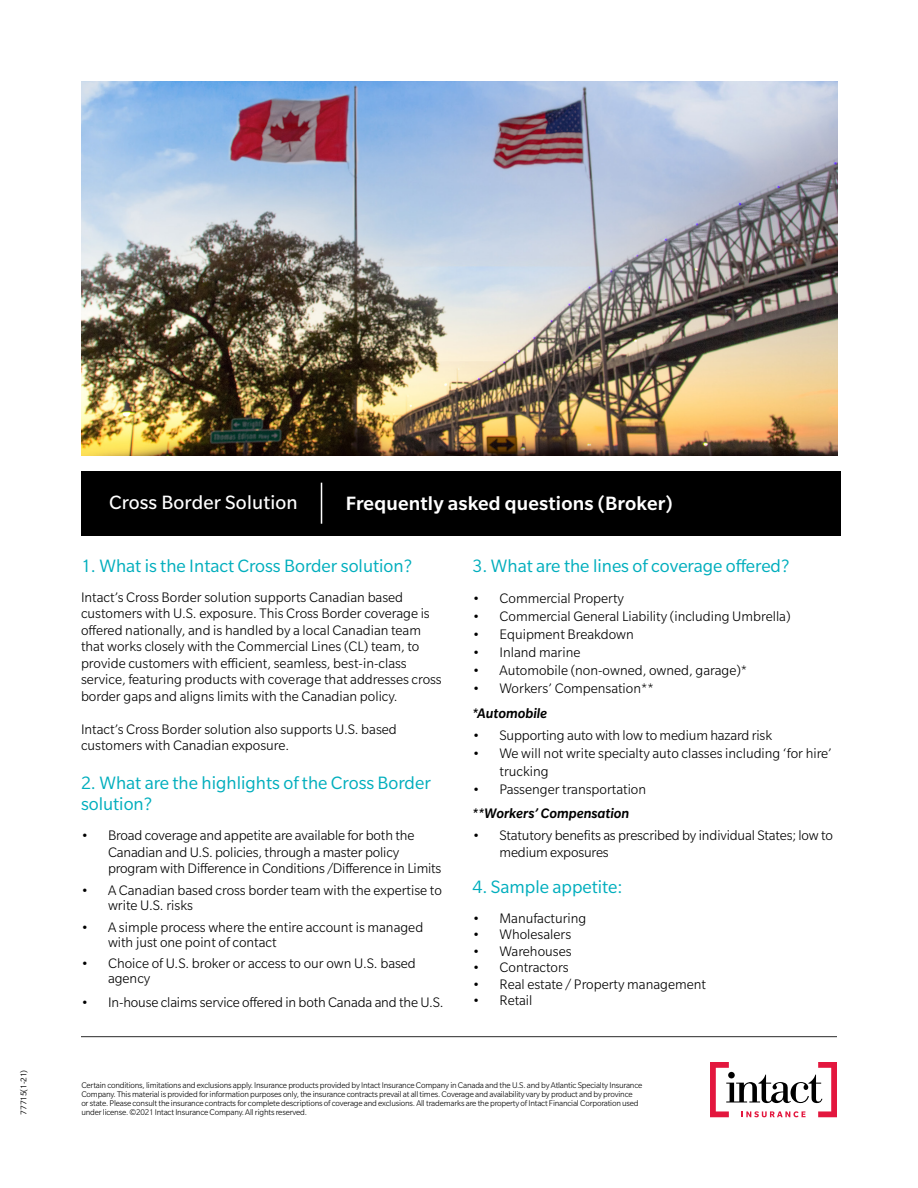
<style>
.page{position:relative;width:918px;height:1188px;background:#fff}
.page>*{position:absolute;margin:0;border:0;box-sizing:border-box;transform-origin:0 0}
.t1{font:500 21px "Slate Std";letter-spacing:.01em;color:#fff}
.t2{font:21px "Slate Std";letter-spacing:.01em;color:#fff}
.t3{font:19.5px/21px "Slate Std";color:#00aebd}
.t4{font:300 15px/16.5px "Slate Std";color:#000}
.t5{font:italic 500 15px "Slate Std";color:#000}
.t6{font:300 9px/9px "Slate Std";letter-spacing:-.02em;color:#000}
.t7{font:9px "Slate Std";color:#000}
</style>
<div class="page">
<img style="left:81px;top:81px;width:757px;height:375px">
<div style="left:81px;top:471px;width:759px;height:64px;background:#000"></div>
<hr style="left:321px;top:483px;width:1px;height:41px;background:#fff">
<hr style="left:81px;top:1036px;width:756px;height:1px;background:#000">
<svg style="left:710px;top:1062px;width:127px;height:55px"></svg>
<h1 class="t2" style="left:109px;top:491px;width:190px">Cross Border Solution</h1>
<h1 class="t1" style="left:346px;top:492px;width:328px">Frequently asked questions (Broker)</h1>
<h2 class="t3" style="left:81px;top:555px;width:333px">1. What is the Intact Cross Border solution?</h2>
<p class="t4" style="left:81px;top:589px;width:362px">Intact’s Cross Border solution supports Canadian based customers with U.S. exposure. This Cross Border coverage is offered nationally, and is handled by a local Canadian team that works closely with the Commercial Lines (CL) team, to provide customers with efficient, seamless, best-in-class service, featuring products with coverage that addresses cross border gaps and aligns limits with the Canadian policy.</p>
<p class="t4" style="left:81px;top:721px;width:317px">Intact’s Cross Border solution also supports U.S. based customers with Canadian exposure.</p>
<h2 class="t3" style="left:81px;top:772px;width:351px">2. What are the highlights of the Cross Border solution?</h2>
<p class="t4" style="left:108px;top:827px;width:335px;text-indent:-27px">• Broad coverage and appetite are available for both the<br>Canadian and U.S. policies, through a master policy program with Difference in Conditions /Difference in Limits</p>
<p class="t4" style="left:108px;top:883px;width:335px;line-height:15px;text-indent:-27px">• A Canadian based cross border team with the expertise to write U.S. risks</p>
<p class="t4" style="left:108px;top:919px;width:317px;line-height:15px;text-indent:-27px">• A simple process where the entire account is managed with just one point of contact</p>
<p class="t4" style="left:108px;top:956px;width:309px;line-height:15px;text-indent:-27px">• Choice of U.S. broker or access to our own U.S. based agency</p>
<p class="t4" style="left:81px;top:994px;width:364px">• In-house claims service offered in both Canada and the U.S.</p>
<h2 class="t3" style="left:472px;top:555px;width:318px">3. What are the lines of coverage offered?</h2>
<p class="t4" style="left:472px;top:590px;width:153px">• Commercial Property</p>
<p class="t4" style="left:472px;top:608px;width:320px">• Commercial General Liability (including Umbrella)</p>
<p class="t4" style="left:472px;top:626px;width:163px">• Equipment Breakdown</p>
<p class="t4" style="left:472px;top:644px;width:109px">• Inland marine</p>
<p class="t4" style="left:472px;top:662px;width:276px">• Automobile (non-owned, owned, garage)*</p>
<p class="t4" style="left:472px;top:680px;width:183px">• Workers’ Compensation**</p>
<p class="t5" style="left:472px;top:705px;width:76px">*Automobile</p>
<p class="t4" style="left:472px;top:727px;width:301px">• Supporting auto with low to medium hazard risk</p>
<p class="t4" style="left:500px;top:744px;width:334px;line-height:18px;text-indent:-27px">• We will not write specialty auto classes including ‘for hire’ trucking</p>
<p class="t4" style="left:472px;top:781px;width:175px">• Passenger transportation</p>
<p class="t5" style="left:472px;top:806px;width:158px">**Workers’ Compensation</p>
<p class="t4" style="left:500px;top:827px;width:335px;text-indent:-27px">• Statutory benefits as prescribed by individual States; low to medium exposures</p>
<h2 class="t3" style="left:472px;top:876px;width:152px">4. Sample appetite:</h2>
<p class="t4" style="left:472px;top:910px;width:115px">• Manufacturing</p>
<p class="t4" style="left:472px;top:926px;width:100px">• Wholesalers</p>
<p class="t4" style="left:472px;top:943px;width:101px">• Warehouses</p>
<p class="t4" style="left:472px;top:959px;width:98px">• Contractors</p>
<p class="t4" style="left:472px;top:976px;width:235px">• Real estate / Property management</p>
<p class="t4" style="left:472px;top:992px;width:61px">• Retail</p>
<p class="t7" style="left:19px;top:1115px;width:46px;rotate:-90deg">77715(1-21)</p>
<p class="t6" style="left:81px;top:1080px;width:563px">Certain conditions, limitations and exclusions apply. Insurance products provided by Intact Insurance Company in Canada and the U.S. and by Atlantic Specialty Insurance Company. This material is provided for information purposes only, the insurance contracts prevail at all times. Coverage and availability vary by product and by province<br>or state. Please consult the insurance contracts for complete descriptions of coverage and exclusions. All trademarks are the property of Intact Financial Corporation used under license. ©2021 Intact Insurance Company. All rights reserved.</p>
</div>
